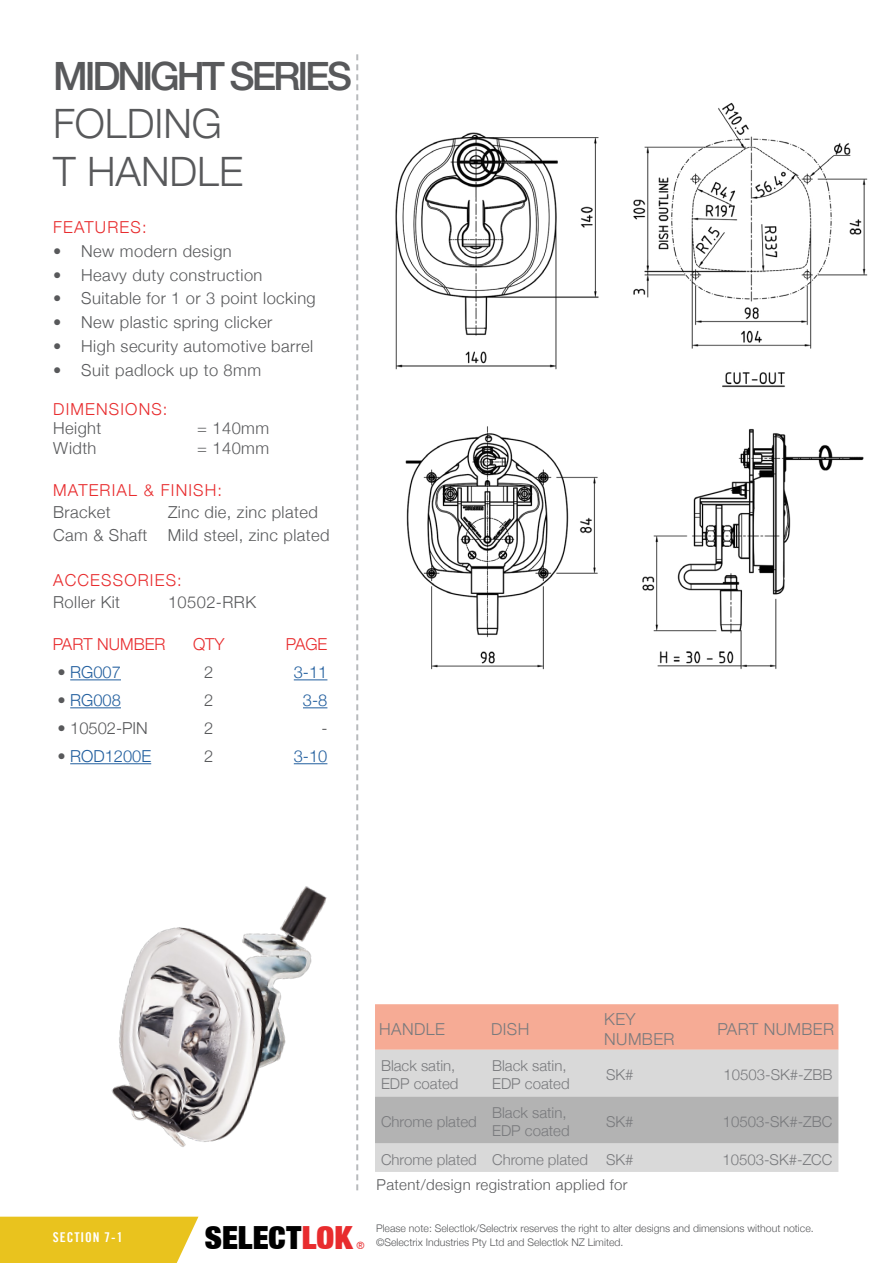
<style>
.page{position:relative;width:893px;height:1263px;background:#fff}
.page>*{position:absolute;margin:0;border:0;box-sizing:border-box;transform-origin:0 0}
.t1{font:300 40.5px/48px "Helvetica Neue";color:#58595b}
.t2{font:500 39px "Helvetica Neue LT";letter-spacing:-.08em;color:#58595b}
.t3{font:900 expanded 31.95px "Helvetica Neue LT";color:#000}
.t4{font:300 16.5px/22.5px "Helvetica Neue";letter-spacing:.025em;color:#58595b}
.t5{font:300 16.5px "Helvetica Neue";letter-spacing:.07em;color:#e82c2e}
.t6{font:300 16.5px "Helvetica Neue";color:#215e9e}
.t7{font:300 16.5px/19.5px "Helvetica Neue";letter-spacing:.025em;color:#797a7d}
.t8{font:300 16.5px "Helvetica Neue";color:#e82c2e}
.t9{font:300 16.5px "Helvetica Neue";color:#58595b}
.t10{font:300 15px/18px "Helvetica Neue";color:#797a7d}
.t11{font:300 15px "Helvetica Neue";letter-spacing:.025em;color:#58595b}
.t12{font:13.5px "Trade Gothic LT Bold Cond Twenty";letter-spacing:.07em;color:#fff}
.t13{font:300 10.5px/13.5px "Helvetica Neue";color:#58595b}
.t14{font:condensed 10.2px "Helvetica Neue LT";color:#e82c2e}
.s1{color:#58595b}
.s2{color:#e82c2e}
</style>
<div class="page">
<img style="left:395px;top:102px;width:473px;height:568px">
<div style="left:375px;top:1004px;width:463px;height:46px;background:#f6ab95"></div>
<div style="left:375px;top:1050px;width:463px;height:122px;background:#d9d9d9"></div>
<div style="left:375px;top:1096px;width:463px;height:47px;background:#b3b3b3"></div>
<img style="left:111px;top:844px;width:248px;height:347px">
<hr style="left:70px;top:679px;width:51px;height:1px;background:#215e9e">
<hr style="left:294px;top:679px;width:33px;height:1px;background:#215e9e">
<hr style="left:70px;top:707px;width:51px;height:1px;background:#215e9e">
<svg style="left:303px;top:707px;width:24px;height:1px"></svg>
<hr style="left:70px;top:763px;width:81px;height:1px;background:#215e9e">
<hr style="left:294px;top:763px;width:33px;height:1px;background:#215e9e">
<svg style="left:356px;top:54px;width:2px;height:1136px"></svg>
<div style="left:0;top:1217px;width:198px;height:46px;background:#e9c31e"></div>
<h2 class="t2" style="left:53px;top:53px;width:300px">MIDNIGHT SERIES</h2>
<h1 class="t1" style="left:53px;top:97px;width:191px">FOLDING<br>T HANDLE</h1>
<p class="t5" style="left:53px;top:214px;width:95px">FEATURES:</p>
<p class="t4" style="left:53px;top:239px;width:180px">• New modern design</p>
<p class="t4" style="left:53px;top:262px;width:211px">• Heavy duty construction</p>
<p class="t4" style="left:53px;top:286px;width:264px">• Suitable for 1 or 3 point locking</p>
<p class="t4" style="left:53px;top:310px;width:221px">• New plastic spring clicker</p>
<p class="t4" style="left:53px;top:334px;width:261px">• High security automotive barrel</p>
<p class="t4" style="left:53px;top:357px;width:209px">• Suit padlock up to 8mm</p>
<p class="t5" style="left:53px;top:396px;width:116px">DIMENSIONS:</p>
<p class="t4" style="left:53px;top:416px;width:50px">Height</p>
<p class="t4" style="left:197px;top:416px;width:73px">= 140mm</p>
<p class="t4" style="left:53px;top:435px;width:45px">Width</p>
<p class="t4" style="left:197px;top:435px;width:73px">= 140mm</p>
<p class="t5" style="left:53px;top:477px;width:170px">MATERIAL &amp; FINISH:</p>
<p class="t4" style="left:53px;top:500px;width:59px">Bracket</p>
<p class="t4" style="left:53px;top:500px;width:278px;text-indent:115px">Zinc die, zinc plated<br>Cam &amp; Shaft Mild steel, zinc plated</p>
<p class="t5" style="left:53px;top:567px;width:130px">ACCESSORIES:</p>
<p class="t4" style="left:53px;top:590px;width:68px">Roller Kit</p>
<p class="t4" style="left:168px;top:590px;width:89px">10502-RRK</p>
<p class="t8" style="left:53px;top:631px;width:114px">PART NUMBER</p>
<p class="t5" style="left:193px;top:631px;width:33px">QTY</p>
<p class="t5" style="left:286px;top:631px;width:43px">PAGE</p>
<p class="t6" style="left:57px;top:659px;width:65px"><span class="s1">•</span> RG007</p>
<p class="t4" style="left:204px;top:660px;width:11px">2</p>
<p class="t6" style="left:294px;top:659px;width:35px">3-11</p>
<p class="t6" style="left:57px;top:687px;width:65px"><span class="s1">•</span> RG008</p>
<p class="t4" style="left:204px;top:688px;width:11px">2</p>
<p class="t6" style="left:303px;top:687px;width:26px">3-8</p>
<p class="t9" style="left:57px;top:715px;width:92px">• 10502-PIN</p>
<p class="t4" style="left:204px;top:716px;width:11px">2</p>
<p class="t4" style="left:321px;top:716px;width:8px">-</p>
<p class="t6" style="left:57px;top:743px;width:95px"><span class="s1">•</span> ROD1200E</p>
<p class="t4" style="left:204px;top:744px;width:11px">2</p>
<p class="t6" style="left:294px;top:743px;width:35px">3-10</p>
<p class="t7" style="left:379px;top:1018px;width:67px">HANDLE</p>
<p class="t7" style="left:491px;top:1018px;width:40px">DISH</p>
<p class="t7" style="left:604px;top:1008px;width:72px">KEY<br>NUMBER</p>
<p class="t7" style="left:717px;top:1018px;width:118px">PART NUMBER</p>
<p class="t10" style="left:381px;top:1056px;width:79px">Black satin,<br>EDP coated</p>
<p class="t10" style="left:492px;top:1056px;width:79px">Black satin,<br>EDP coated</p>
<p class="t10" style="left:606px;top:1065px;width:29px">SK#</p>
<p class="t10" style="left:723px;top:1065px;width:110px">10503-SK#-ZBB</p>
<p class="t10" style="left:381px;top:1112px;width:97px">Chrome plated</p>
<p class="t10" style="left:492px;top:1103px;width:79px">Black satin,<br>EDP coated</p>
<p class="t10" style="left:606px;top:1112px;width:29px">SK#</p>
<p class="t10" style="left:723px;top:1112px;width:111px">10503-SK#-ZBC</p>
<p class="t10" style="left:381px;top:1149px;width:254px">Chrome plated Chrome plated SK#</p>
<p class="t10" style="left:722px;top:1149px;width:112px">10503-SK#-ZCC</p>
<p class="t11" style="left:376px;top:1172px;width:253px">Patent/design registration applied for</p>
<p class="t12" style="left:53px;top:1228px;width:71px">SECTION 7-1</p>
<p class="t13" style="left:376px;top:1221px;width:439px">Please note: Selectlok/Selectrix reserves the right to alter designs and dimensions without notice. ©Selectrix Industries Pty Ltd and Selectlok NZ Limited.</p>
<h3 class="t3" style="left:205px;top:1217px;width:149px">SELECT<span class="s2">LOK</span></h3>
<p class="t14" style="left:356px;top:1240px;width:10px">®</p>
</div>
